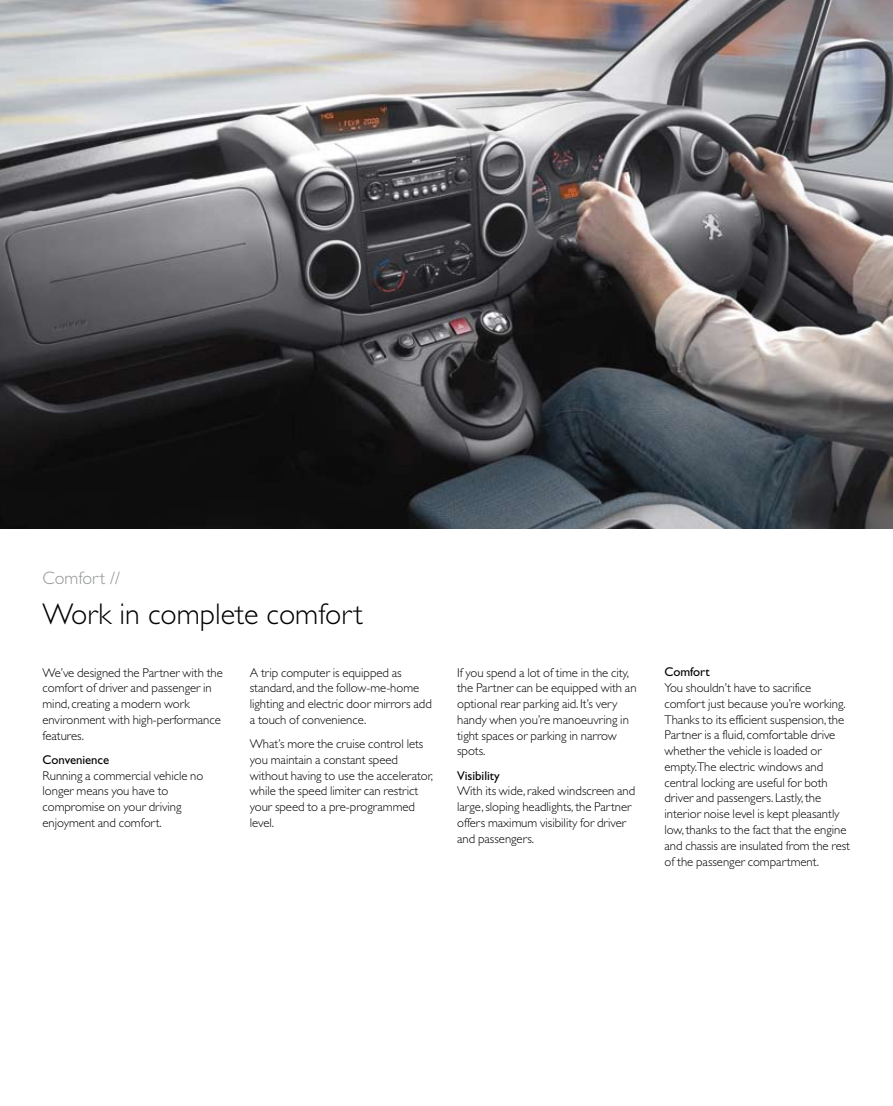
<style>
.page{position:relative;width:893px;height:1106px;background:#fff}
.page>*{position:absolute;margin:0;border:0;box-sizing:border-box;transform-origin:0 0}
.t1{font:300 30px "Gill Sans";color:#000}
.t2{font:300 18px "Gill Sans";color:#939598}
.t3{font:300 12.75px/15.8px "Gill Sans";color:#000}
.t4{font:12.75px "Gill Sans";color:#000}
</style>
<div class="page">
<img style="left:0;top:0;width:893px;height:529px">
<h2 class="t2" style="left:43px;top:567px;width:79px">Comfort //</h2>
<h1 class="t1" style="left:43px;top:597px;width:322px">Work in complete comfort</h1>
<p class="t3" style="left:43px;top:664px;width:182px">We’ve designed the Partner with the comfort of driver and passenger in mind, creating a modern work environment with high-performance features.</p>
<p class="t4" style="left:43px;top:752px;width:68px">Convenience</p>
<p class="t3" style="left:43px;top:767px;width:162px">Running a commercial vehicle no longer means you have to compromise on your driving enjoyment and comfort.</p>
<p class="t3" style="left:250px;top:664px;width:184px">A trip computer is equipped as standard, and the follow-me-home lighting and electric door mirrors add a touch of convenience.</p>
<p class="t3" style="left:250px;top:736px;width:185px">What’s more the cruise control lets you maintain a constant speed without having to use the accelerator, while the speed limiter can restrict your speed to a pre-programmed level.</p>
<p class="t3" style="left:457px;top:664px;width:181px">If you spend a lot of time in the city, the Partner can be equipped with an optional rear parking aid. It’s very handy when you’re manoeuvring in tight spaces or parking in narrow spots.</p>
<p class="t4" style="left:457px;top:768px;width:44px">Visibility</p>
<p class="t3" style="left:457px;top:783px;width:180px">With its wide, raked windscreen and large, sloping headlights, the Partner offers maximum visibility for driver and passengers.</p>
<p class="t4" style="left:664px;top:665px;width:47px">Comfort</p>
<p class="t3" style="left:664px;top:680px;width:187px">You shouldn’t have to sacrifice comfort just because you’re working.<br>Thanks to its efficient suspension, the Partner is a fluid, comfortable drive whether the vehicle is loaded or empty.The electric windows and central locking are useful for both driver and passengers. Lastly, the interior noise level is kept pleasantly low, thanks to the fact that the engine and chassis are insulated from the rest of the passenger compartment.</p>
</div>
